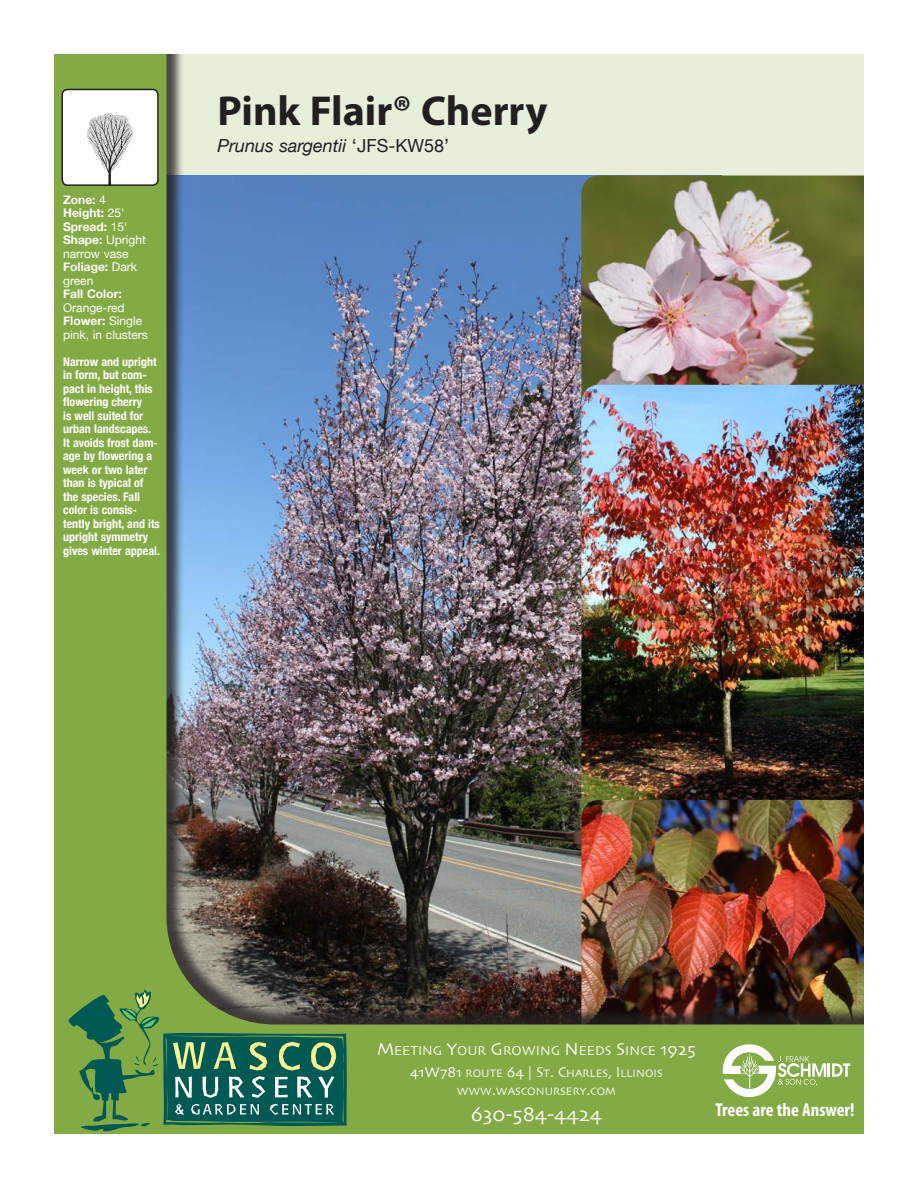
<style>
.page{position:relative;width:918px;height:1188px;background:#fff}
.page>*{position:absolute;margin:0;border:0;box-sizing:border-box;transform-origin:0 0}
.t1{font:700 42px "Myriad Pro";color:#231f20}
.t2{font:21px "Skia";color:#fff}
.t3{font:700 condensed 18.75px "Myriad Pro";color:#fff}
.t4{font:italic 18px "Helvetica Neue";color:#231f20}
.t5{font:13.5px "Skia";color:#fff}
.t6{font:700 condensed 12px/13.5px "Helvetica Neue";color:#fff}
.t7{font:700 12px/13.5px "Helvetica Neue";color:#fff}
.t8{font:12px/13.5px "Helvetica Neue";color:#fff}
.t9{font:11.25px/18px "Skia";color:#fff;text-align:center}
.s1{font-weight:400}
.s2{font-weight:700}
.s3{font-style:normal}
.s4{font-size:18px}
.s5{font-size:15px}
</style>
<div class="page">
<img style="left:54px;top:54px;width:810px;height:1080px">
<div style="left:62px;top:89px;width:96px;height:96px;background:#fff;border-radius:5px"></div>
<img style="left:87px;top:113px;width:47px;height:70px">
<div style="left:61px;top:89px;width:98px;height:97px;border:2px solid #231f20;border-radius:5px"></div>
<svg style="left:722px;top:1044px;width:128px;height:53px"></svg>
<svg style="left:66px;top:989px;width:281px;height:143px;background:#4d8255"></svg>
<p class="t7" style="left:63px;top:192px;width:84px">Zone: <span class="s1">4<br></span>Height: <span class="s1">25'<br></span>Spread: <span class="s1">15'<br></span>Shape: <span class="s1">Upright narrow vase<br></span>Foliage: <span class="s1">Dark green</span></p>
<p class="t7" style="left:63px;top:287px;width:60px">Fall Color:</p>
<p class="t8" style="left:63px;top:301px;width:86px">Orange-red<br><span class="s2">Flower:</span> Single pink, in clusters</p>
<p class="t6" style="left:63px;top:355px;width:98px">Narrow and upright in form, but com&shy;pact in height, this flowering cherry<br>is well suited for urban landscapes.<br>It avoids frost dam&shy;age by flowering a week or two later than is typical of the species. Fall color is consis&shy;tently bright, and its upright symmetry gives winter appeal.</p>
<h1 class="t1" style="left:218px;top:84px;width:331px">Pink Flair® Cherry</h1>
<h3 class="t4" style="left:218px;top:135px;width:233px">Prunus sargentii <span class="s3">‘JFS-KW58’</span></h3>
<p class="t5" style="left:377px;top:1042px;width:320px"><span class="s4">M</span>EETING <span class="s4">Y</span>OUR <span class="s4">G</span> ROWING <span class="s4">N</span> EEDS <span class="s4">S</span>INCE <span class="s4">1925</span></p>
<p class="t9" style="left:410px;top:1065px;width:254px"><span class="s5">41W781</span> ROUTE <span class="s5">64 | S</span>T<span class="s5">. C</span>HARLES<span class="s5">, I</span> LLINOIS<br>WWW<span class="s5">.</span>WASCONURSERY<span class="s5">.</span>COM</p>
<h2 class="t2" style="left:471px;top:1101px;width:133px">630-584-4424</h2>
<h3 class="t3" style="left:715px;top:1098px;width:141px">Trees are the Answer!</h3>
</div>
